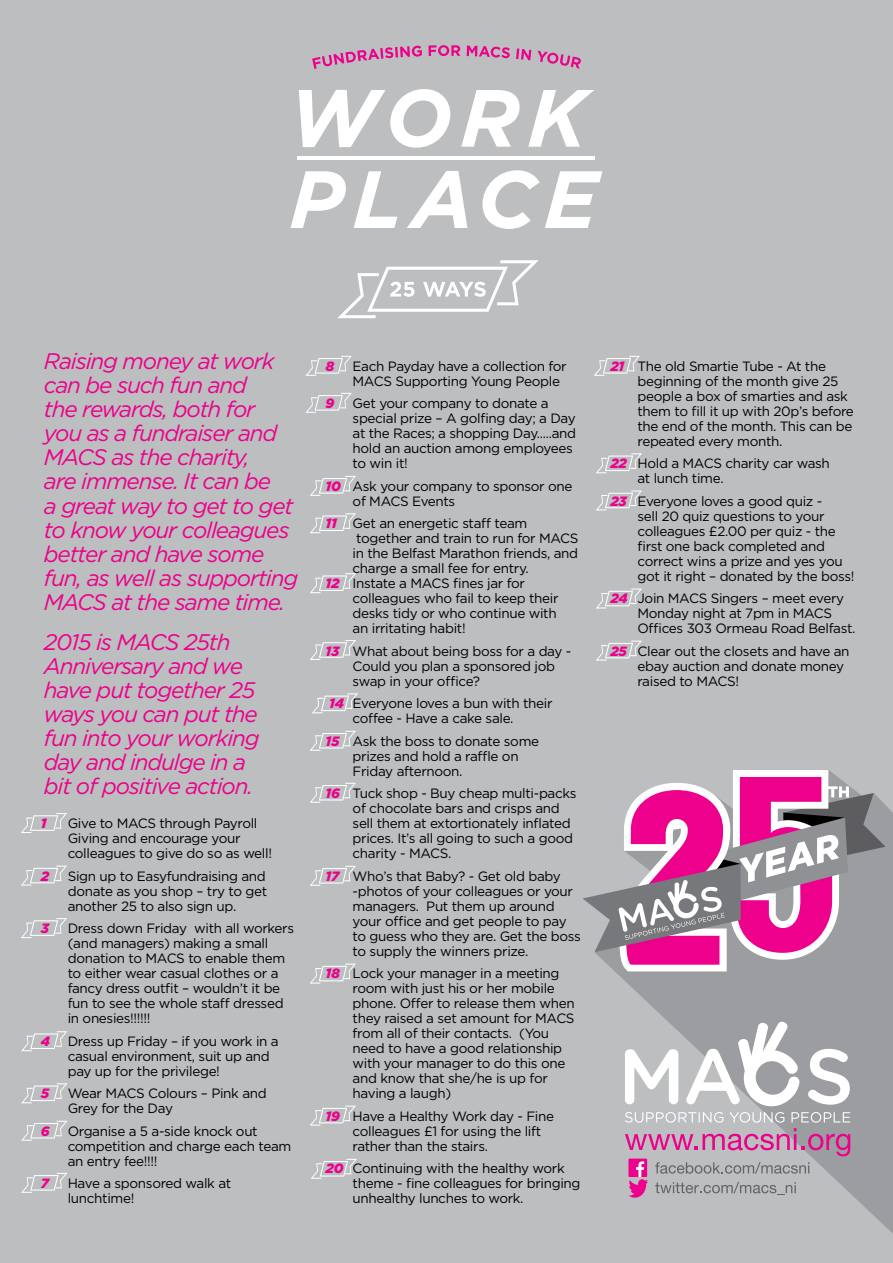
<style>
.page{position:relative;width:893px;height:1263px;background:#bcbec0}
.page>*{position:absolute;margin:0;border:0;box-sizing:border-box;transform-origin:0 0}
.t1{font:italic 22.5px/24px "Gotham";letter-spacing:-.05em;color:#ec008c}
.t2{font:13.5px/15px "Gotham";letter-spacing:-.025em;color:#000}
.t3{font:italic 900 13.5px "Gotham";color:#ec008c}
.s1{font-weight:900;font-style:italic;color:#ec008c}
</style>
<div class="page">
<svg style="left:615px;top:805px;width:277px;height:428px;fill:#9b9da0"></svg>
<svg style="left:625px;top:1021px;width:225px;height:177px"></svg>
<svg style="left:583px;top:770px;width:302px;height:201px"></svg>
<svg style="left:290px;top:170px;width:312px;height:59px"></svg>
<svg style="left:338px;top:260px;width:201px;height:58px"></svg>
<svg style="left:21px;top:865px;width:46px;height:20px"></svg>
<svg style="left:21px;top:918px;width:46px;height:20px"></svg>
<svg style="left:21px;top:1031px;width:46px;height:20px"></svg>
<svg style="left:21px;top:1083px;width:46px;height:20px"></svg>
<svg style="left:21px;top:1121px;width:46px;height:20px"></svg>
<svg style="left:21px;top:1173px;width:46px;height:20px"></svg>
<svg style="left:21px;top:813px;width:46px;height:20px"></svg>
<svg style="left:305px;top:356px;width:47px;height:20px"></svg>
<svg style="left:305px;top:393px;width:47px;height:20px"></svg>
<svg style="left:310px;top:476px;width:46px;height:20px"></svg>
<svg style="left:310px;top:513px;width:46px;height:20px"></svg>
<svg style="left:310px;top:573px;width:46px;height:20px"></svg>
<svg style="left:310px;top:640px;width:46px;height:20px"></svg>
<svg style="left:312px;top:693px;width:46px;height:20px"></svg>
<svg style="left:310px;top:731px;width:46px;height:20px"></svg>
<svg style="left:310px;top:783px;width:46px;height:20px"></svg>
<svg style="left:310px;top:866px;width:46px;height:20px"></svg>
<svg style="left:310px;top:963px;width:46px;height:20px"></svg>
<svg style="left:310px;top:1106px;width:46px;height:19px"></svg>
<svg style="left:311px;top:1159px;width:46px;height:20px"></svg>
<svg style="left:594px;top:356px;width:46px;height:20px"></svg>
<svg style="left:596px;top:453px;width:46px;height:20px"></svg>
<svg style="left:596px;top:490px;width:46px;height:20px"></svg>
<svg style="left:596px;top:588px;width:46px;height:20px"></svg>
<svg style="left:596px;top:641px;width:46px;height:20px"></svg>
<hr style="left:298px;top:157px;width:297px;height:3px;background:#fff">
<svg style="left:299px;top:89px;width:295px;height:59px"></svg>
<svg style="left:312px;top:45px;width:269px;height:24px"></svg>
<p class="t1" style="left:44px;top:349px;width:256px">Raising money at work can be such fun and<br>the rewards, both for you as a fundraiser and<br>MACS as the charity,<br>are immense. It can be<br>a great way to get to get to know your colleagues better and have some fun, as well as supporting<br>MACS at the same time.</p>
<h1 class="t1" style="left:44px;top:630px;width:217px">2015 is MACS 25th<br>Anniversary and we have put together 25 ways you can put the fun into your working day and indulge in a bit of positive action.</h1>
<p class="t3" style="left:41px;top:814px;width:7px">1</p>
<p class="t2" style="left:68px;top:815px;width:206px">Give to MACS through Payroll<br>Giving and encourage your colleagues to give do so as well!</p>
<p class="t3" style="left:41px;top:866px;width:10px">2</p>
<p class="t2" style="left:68px;top:868px;width:201px;text-align:justify">Sign up to Easyfundraising and donate as you shop – try to get another 25 to also sign up.</p>
<p class="t3" style="left:41px;top:919px;width:10px">3</p>
<p class="t2" style="left:68px;top:920px;width:228px">Dress down Friday with all workers (and managers) making a small donation to MACS to enable them to either wear casual clothes or a fancy dress outfit – wouldn’t it be fun to see the whole staff dressed in onesies!!!!!!</p>
<p class="t3" style="left:41px;top:1031px;width:11px">4</p>
<p class="t2" style="left:68px;top:1033px;width:213px">Dress up Friday – if you work in a casual environment, suit up and pay up for the privilege!</p>
<p class="t3" style="left:41px;top:1084px;width:10px">5</p>
<p class="t2" style="left:68px;top:1085px;width:201px">Wear MACS Colours – Pink and<br>Grey for the Day</p>
<p class="t3" style="left:41px;top:1121px;width:10px">6</p>
<p class="t2" style="left:68px;top:1123px;width:225px">Organise a 5 a-side knock out competition and charge each team an entry fee!!!!</p>
<p class="t3" style="left:41px;top:1174px;width:10px">7</p>
<p class="t2" style="left:68px;top:1175px;width:165px">Have a sponsored walk at lunchtime!</p>
<p class="t3" style="left:326px;top:356px;width:10px">8</p>
<p class="t2" style="left:353px;top:358px;width:216px">Each Payday have a collection for<br>MACS Supporting Young People</p>
<p class="t3" style="left:326px;top:394px;width:10px">9</p>
<p class="t2" style="left:353px;top:395px;width:225px">Get your company to donate a special prize – A golfing day; a Day at the Races; a shopping Day.....and hold an auction among employees to win it!</p>
<p class="t2" style="left:353px;top:478px;width:221px;text-indent:-27px"><span class="s1">10</span> Ask your company to sponsor one of MACS Events</p>
<p class="t2" style="left:326px;top:515px;width:203px"><span class="s1">11</span> Get an energetic staff team</p>
<p class="t2" style="left:356px;top:530px;width:224px">together and train to run for MACS</p>
<p class="t2" style="left:353px;top:545px;width:227px">in the Belfast Marathon friends, and</p>
<p class="t2" style="left:353px;top:560px;width:178px">charge a small fee for entry.</p>
<p class="t2" style="left:326px;top:575px;width:201px"><span class="s1">12</span> Instate a MACS fines jar for</p>
<p class="t2" style="left:353px;top:590px;width:207px">colleagues who fail to keep their</p>
<p class="t2" style="left:353px;top:605px;width:206px">desks tidy or who continue with</p>
<p class="t2" style="left:353px;top:620px;width:115px">an irritating habit!</p>
<p class="t2" style="left:353px;top:643px;width:220px;text-indent:-27px"><span class="s1">13</span> What about being boss for a day -<br>Could you plan a sponsored job swap in your office?</p>
<p class="t2" style="left:353px;top:695px;width:201px;text-indent:-23px"><span class="s1">14</span> Everyone loves a bun with their coffee - Have a cake sale.</p>
<p class="t2" style="left:353px;top:733px;width:188px;text-indent:-27px"><span class="s1">15</span> Ask the boss to donate some prizes and hold a raffle on<br>Friday afternoon.</p>
<p class="t2" style="left:353px;top:785px;width:225px;text-indent:-27px"><span class="s1">16</span> Tuck shop - Buy cheap multi-packs of chocolate bars and crisps and sell them at extortionately inflated prices. It’s all going to such a good charity - MACS.</p>
<p class="t2" style="left:353px;top:868px;width:230px;text-indent:-27px"><span class="s1">17</span> Who’s that Baby? - Get old baby -photos of your colleagues or your managers. Put them up around your office and get people to pay to guess who they are. Get the boss to supply the winners prize.</p>
<p class="t2" style="left:353px;top:965px;width:224px;text-indent:-27px"><span class="s1">18</span> Lock your manager in a meeting room with just his or her mobile phone. Offer to release them when they raised a set amount for MACS from all of their contacts. (You need to have a good relationship with your manager to do this one and know that she/he is up for having a laugh)</p>
<p class="t2" style="left:353px;top:1108px;width:203px;text-indent:-27px"><span class="s1">19</span> Have a Healthy Work day - Fine colleagues £1 for using the lift rather than the stairs.</p>
<p class="t2" style="left:353px;top:1160px;width:229px;text-indent:-27px"><span class="s1">20</span> Continuing with the healthy work theme - fine colleagues for bringing unhealthy lunches to work.</p>
<p class="t2" style="left:637px;top:358px;width:218px;text-indent:-27px"><span class="s1">21</span> The old Smartie Tube - At the beginning of the month give 25 people a box of smarties and ask them to fill it up with 20p’s before the end of the month. This can be repeated every month.</p>
<p class="t2" style="left:637px;top:455px;width:194px;text-indent:-27px"><span class="s1">22</span> Hold a MACS charity car wash at lunch time.</p>
<p class="t2" style="left:637px;top:493px;width:218px;text-indent:-27px"><span class="s1">23</span> Everyone loves a good quiz -<br>sell 20 quiz questions to your colleagues £2.00 per quiz - the first one back completed and correct wins a prize and yes you got it right – donated by the boss!</p>
<p class="t2" style="left:637px;top:590px;width:219px;text-indent:-27px"><span class="s1">24</span> Join MACS Singers – meet every<br>Monday night at 7pm in MACS<br>Offices 303 Ormeau Road Belfast.</p>
<p class="t2" style="left:637px;top:643px;width:214px;text-indent:-27px"><span class="s1">25</span> Clear out the closets and have an ebay auction and donate money raised to MACS!</p>
</div>
